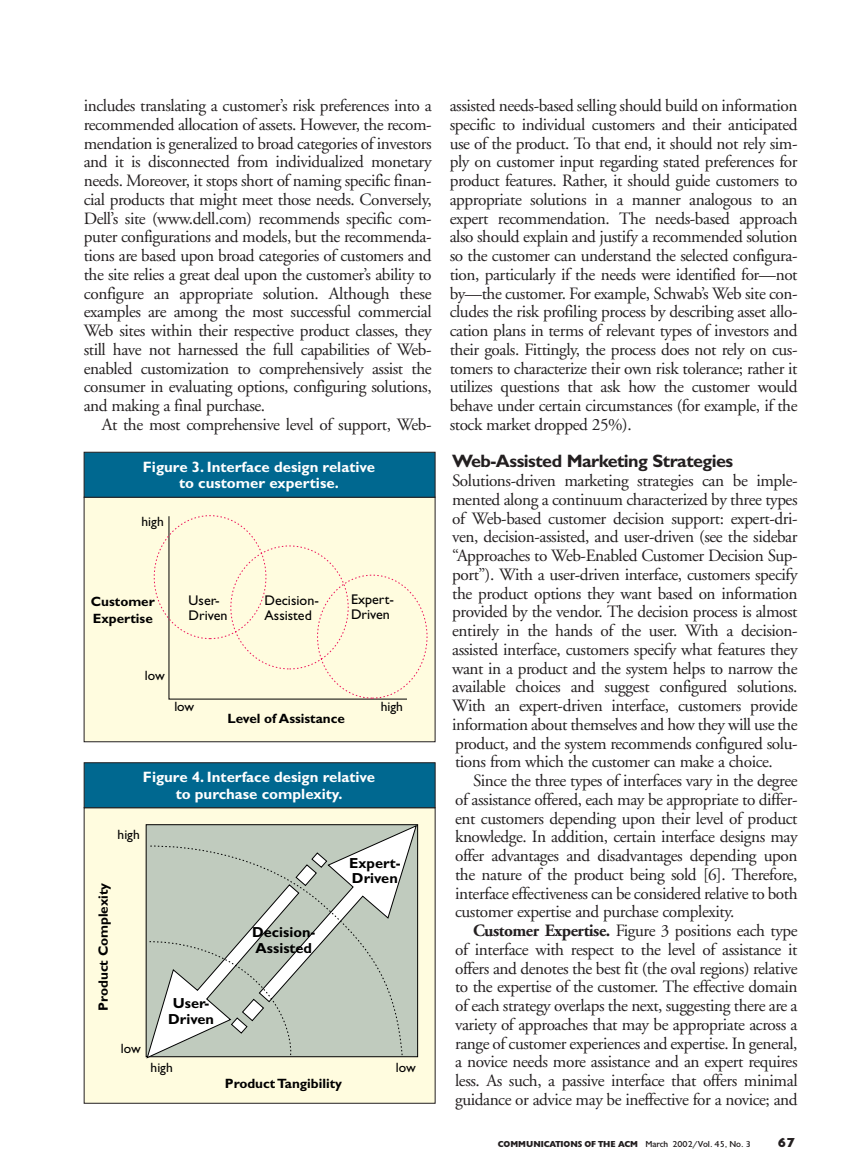
<style>
.page{position:relative;width:864px;height:1173px;background:#fff}
.page>*{position:absolute;margin:0;border:0;box-sizing:border-box;transform-origin:0 0}
.t1{font:700 18px "Gill Sans";letter-spacing:-.03em;color:#231f20}
.t2{font:17.25px/18.8px "Adobe Garamond";letter-spacing:-.025em;color:#231f20;text-align:justify}
.t3{font:700 15px/16.5px "Gill Sans";color:#fff;text-align:center}
.t4{font:700 14.55px/15.8px "Gill Sans";color:#000}
.t5{font:14.1px/15.1px "Gill Sans";color:#000}
.t6{font:700 13.5px/16.5px "Gill Sans";color:#000}
.t7{font:13.5px "Gill Sans";color:#000}
.t8{font:900 13.5px "Gill";color:#231f20}
.t9{font:900 9px "Gill";color:#231f20}
.s1{font-weight:700}
.s2{font-weight:400}
</style>
<div class="page">
<div style="left:84px;top:497px;width:351px;height:245px;background:#fffcdf;border:1px solid #231f20"></div>
<div style="left:84px;top:452px;width:351px;height:46px;background:#006890;border:1px solid #231f20"></div>
<svg style="left:153px;top:515px;width:275px;height:184px"></svg>
<div style="left:84px;top:807px;width:352px;height:297px;background:#fffcdf;border:1px solid #231f20"></div>
<div style="left:84px;top:762px;width:352px;height:46px;background:#006890;border:1px solid #231f20"></div>
<svg style="left:146px;top:824px;width:271px;height:235px"></svg>
<svg style="left:149px;top:842px;width:254px;height:215px"></svg>
<p class="t2" style="left:84px;top:98px;width:349px">includes translating a customer’s risk preferences into a recommended allocation of assets. However, the recom&shy;mendation is generalized to broad categories of investors and it is disconnected from individualized monetary needs. Moreover, it stops short of naming specific finan&shy;cial products that might meet those needs. Conversely, Dell’s site (www.dell.com) recommends specific com&shy;puter configurations and models, but the recommenda&shy;tions are based upon broad categories of customers and the site relies a great deal upon the customer’s ability to configure an appropriate solution. Although these examples are among the most successful commercial Web sites within their respective product classes, they still have not harnessed the full capabilities of Web&shy;enabled customization to comprehensively assist the consumer in evaluating options, configuring solutions, and making a final purchase.</p>
<p class="t2" style="left:102px;top:417px;width:331px">At the most comprehensive level of support, Web-</p>
<p class="t3" style="left:143px;top:460px;width:234px">Figure 3. Interface design relative to customer expertise.</p>
<p class="t7" style="left:142px;top:517px;width:24px">high</p>
<p class="t6" style="left:91px;top:595px;width:65px">Customer<br>Expertise</p>
<p class="t5" style="left:189px;top:594px;width:40px">User-<br>Driven</p>
<p class="t5" style="left:265px;top:594px;width:56px">Decision-<br>Assisted</p>
<p class="t5" style="left:351px;top:593px;width:44px">Expert-<br>Driven</p>
<p class="t7" style="left:145px;top:670px;width:21px">low</p>
<p class="t7" style="left:174px;top:701px;width:21px">low</p>
<p class="t7" style="left:381px;top:701px;width:24px">high</p>
<p class="t6" style="left:227px;top:712px;width:119px">Level of Assistance</p>
<p class="t3" style="left:143px;top:771px;width:234px">Figure 4. Interface design relative to purchase complexity.</p>
<p class="t7" style="left:118px;top:830px;width:24px">high</p>
<p class="t6" style="left:97px;top:1011px;width:129px;rotate:-90deg">Product Complexity</p>
<p class="t7" style="left:121px;top:1044px;width:21px">low</p>
<p class="t4" style="left:168px;top:997px;width:47px;text-align:center">User-<br>Driven</p>
<p class="t4" style="left:252px;top:926px;width:65px">Decision-<br>Assisted</p>
<p class="t4" style="left:349px;top:856px;width:53px">Expert-<br>Driven</p>
<p class="t7" style="left:151px;top:1062px;width:24px">high</p>
<p class="t7" style="left:396px;top:1062px;width:21px">low</p>
<p class="t6" style="left:225px;top:1076px;width:119px">Product Tangibility</p>
<p class="t2" style="left:450px;top:98px;width:349px">assisted needs-based selling should build on information specific to individual customers and their anticipated use of the product. To that end, it should not rely sim&shy;ply on customer input regarding stated preferences for product features. Rather, it should guide customers to appropriate solutions in a manner analogous to an expert recommendation. The needs-based approach also should explain and justify a recommended solution so the customer can understand the selected configura&shy;tion, particularly if the needs were identified for—not by—the customer. For example, Schwab’s Web site con&shy;cludes the risk profiling process by describing asset allo&shy;cation plans in terms of relevant types of investors and their goals. Fittingly, the process does not rely on cus&shy;tomers to characterize their own risk tolerance; rather it utilizes questions that ask how the customer would behave under certain circumstances (for example, if the stock market dropped 25%).</p>
<p class="t1" style="left:452px;top:455px;width:283px">Web-Assisted Marketing Strategies</p>
<p class="t2" style="left:452px;top:473px;width:347px">Solutions-driven marketing strategies can be imple&shy;mented along a continuum characterized by three types of Web-based customer decision support: expert-dri&shy;ven, decision-assisted, and user-driven (see the sidebar “Approaches to Web-Enabled Customer Decision Sup&shy;port”). With a user-driven interface, customers specify the product options they want based on information provided by the vendor. The decision process is almost entirely in the hands of the user. With a decision&shy;assisted interface, customers specify what features they want in a product and the system helps to narrow the available choices and suggest configured solutions.<br>With an expert-driven interface, customers provide information about themselves and how they will use the product, and the system recommends configured solu&shy;tions from which the customer can make a choice.</p>
<p class="t2" style="left:455px;top:773px;width:344px;text-indent:18px">Since the three types of interfaces vary in the degree of assistance offered, each may be appropriate to differ&shy;ent customers depending upon their level of product knowledge. In addition, certain interface designs may offer advantages and disadvantages depending upon the nature of the product being sold [6]. Therefore, interface effectiveness can be considered relative to both customer expertise and purchase complexity.</p>
<p class="t2" style="left:455px;top:923px;width:344px;text-indent:18px"><span class="s1">Customer Expertise.</span> Figure 3 positions each type of interface with respect to the level of assistance it offers and denotes the best fit (the oval regions) relative to the expertise of the customer. The effective domain of each strategy overlaps the next, suggesting there are a variety of approaches that may be appropriate across a range of customer experiences and expertise. In general, a novice needs more assistance and an expert requires less. As such, a passive interface that offers minimal guidance or advice may be ineffective for a novice; and</p>
<p class="t9" style="left:498px;top:1141px;width:255px">COMMUNICATIONS OF THE ACM <span class="s2">March 2002/Vol. 45, No. 3</span></p>
<p class="t8" style="left:777px;top:1138px;width:19px">67</p>
</div>
